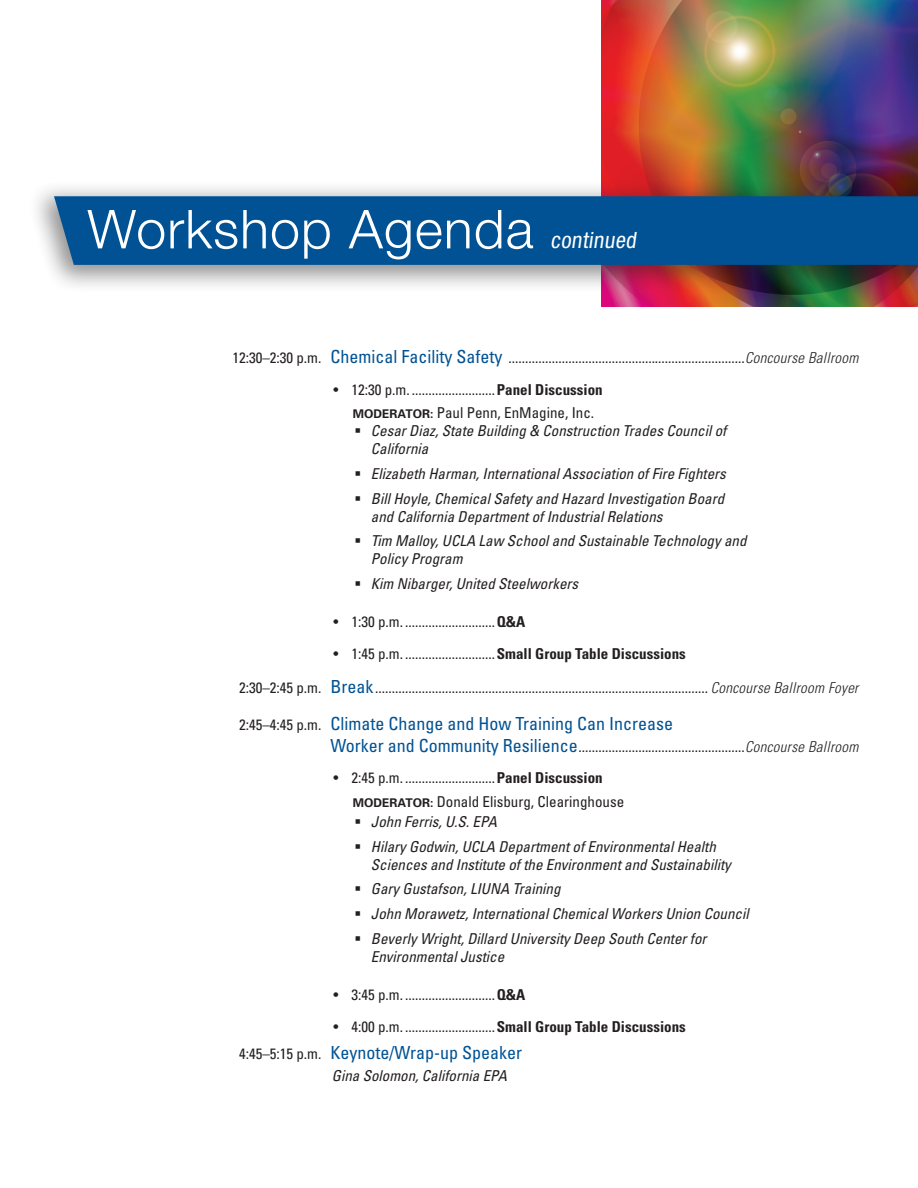
<style>
.page{position:relative;width:918px;height:1188px;background:#fff}
.page>*{position:absolute;margin:0;border:0;box-sizing:border-box;transform-origin:0 0}
.t1{font:300 53.7px "Helvetica Neue LT Std";letter-spacing:.02em;color:#fff}
.t2{font:condensed 22.5px "Helvetica Neue LT Std";color:#fff}
.Agenda{font:condensed 18px "Univers";color:#005294}
.Agenda-2{font:condensed 15px "Univers";color:#231f20}
.Agenda_Speakers{font:italic condensed 15px/18px "Univers";color:#231f20}
.s1{font-size:18px;color:#005294}
.s2{font-weight:300;font-style:italic}
.s3{font-weight:700}
.s4{font-weight:700;font-stretch:normal;font-size:12px}
.s5{font-size:15px;color:#231f20}
</style>
<div class="page">
<img style="left:602px;top:0;width:316px;height:307px">
<div style="left:27px;top:179px;width:891px;height:115px;background:#231f20;opacity:.5"></div>
<div style="left:54px;top:196px;width:864px;height:69px;background:#005294"></div>
<p class="t1" style="left:87px;top:196px;width:448px">Workshop Agenda</p>
<p class="t2" style="left:551px;top:227px;width:90px">continued</p>
<p class="Agenda-2" style="left:232px;top:348px;width:628px">12:30–2:30 p.m. <span class="s1">Chemical Facility Safety</span> .......................................................................<span class="s2">Concourse Ballroom</span></p>
<p class="Agenda-2" style="left:333px;top:380px;width:271px">• 12:30 p.m. .........................<span class="s3">Panel Discussion</span></p>
<p class="Agenda-2" style="left:353px;top:403px;width:243px"><span class="s4">MODERATOR:</span> Paul Penn, EnMagine, Inc.</p>
<p class="Agenda_Speakers" style="left:371px;top:422px;width:357px">Cesar Diaz, State Building &amp; Construction Trades Council of<br>California</p>
<p class="Agenda_Speakers" style="left:371px;top:464px;width:356px">Elizabeth Harman, International Association of Fire Fighters</p>
<p class="Agenda_Speakers" style="left:371px;top:489px;width:355px">Bill Hoyle, Chemical Safety and Hazard Investigation Board and California Department of Industrial Relations</p>
<p class="Agenda_Speakers" style="left:371px;top:532px;width:377px">Tim Malloy, UCLA Law School and Sustainable Technology and<br>Policy Program</p>
<p class="Agenda_Speakers" style="left:371px;top:575px;width:209px">Kim Nibarger, United Steelworkers</p>
<p class="Agenda-2" style="left:333px;top:613px;width:193px">• 1:30 p.m. ...........................<span class="s3">Q&amp;A</span></p>
<p class="Agenda-2" style="left:333px;top:644px;width:354px">• 1:45 p.m. ...........................<span class="s3">Small Group Table Discussions</span></p>
<p class="Agenda-2" style="left:239px;top:678px;width:621px">2:30–2:45 p.m. <span class="s1">Break</span>.................................................................................................... <span class="s2">Concourse Ballroom Foyer</span></p>
<p class="Agenda" style="left:239px;top:712px;width:435px"><span class="s5">2:45–4:45 p.m.</span> Climate Change and How Training Can Increase</p>
<p class="Agenda-2" style="left:330px;top:737px;width:530px"><span class="s1">Worker and Community Resilience</span>..................................................<span class="s2">Concourse Ballroom</span></p>
<p class="Agenda-2" style="left:333px;top:768px;width:271px">• 2:45 p.m. ...........................<span class="s3">Panel Discussion</span></p>
<p class="Agenda-2" style="left:353px;top:792px;width:273px"><span class="s4">MODERATOR:</span> Donald Elisburg, Clearinghouse</p>
<p class="Agenda_Speakers" style="left:371px;top:812px;width:127px">John Ferris, U.S. EPA</p>
<p class="Agenda_Speakers" style="left:371px;top:837px;width:361px">Hilary Godwin, UCLA Department of Environmental Health<br>Sciences and Institute of the Environment and Sustainability</p>
<p class="Agenda_Speakers" style="left:371px;top:880px;width:191px">Gary Gustafson, LIUNA Training</p>
<p class="Agenda_Speakers" style="left:371px;top:904px;width:379px">John Morawetz, International Chemical Workers Union Council</p>
<p class="Agenda_Speakers" style="left:371px;top:929px;width:337px">Beverly Wright, Dillard University Deep South Center for<br>Environmental Justice</p>
<p class="Agenda-2" style="left:333px;top:985px;width:193px">• 3:45 p.m. ...........................<span class="s3">Q&amp;A</span></p>
<p class="Agenda-2" style="left:333px;top:1017px;width:354px">• 4:00 p.m. ...........................<span class="s3">Small Group Table Discussions</span></p>
<p class="Agenda" style="left:239px;top:1041px;width:285px"><span class="s5">4:45–5:15 p.m.</span> Keynote/Wrap-up Speaker</p>
<p class="Agenda_Speakers" style="left:332px;top:1066px;width:177px">Gina Solomon, California EPA</p>
</div>
